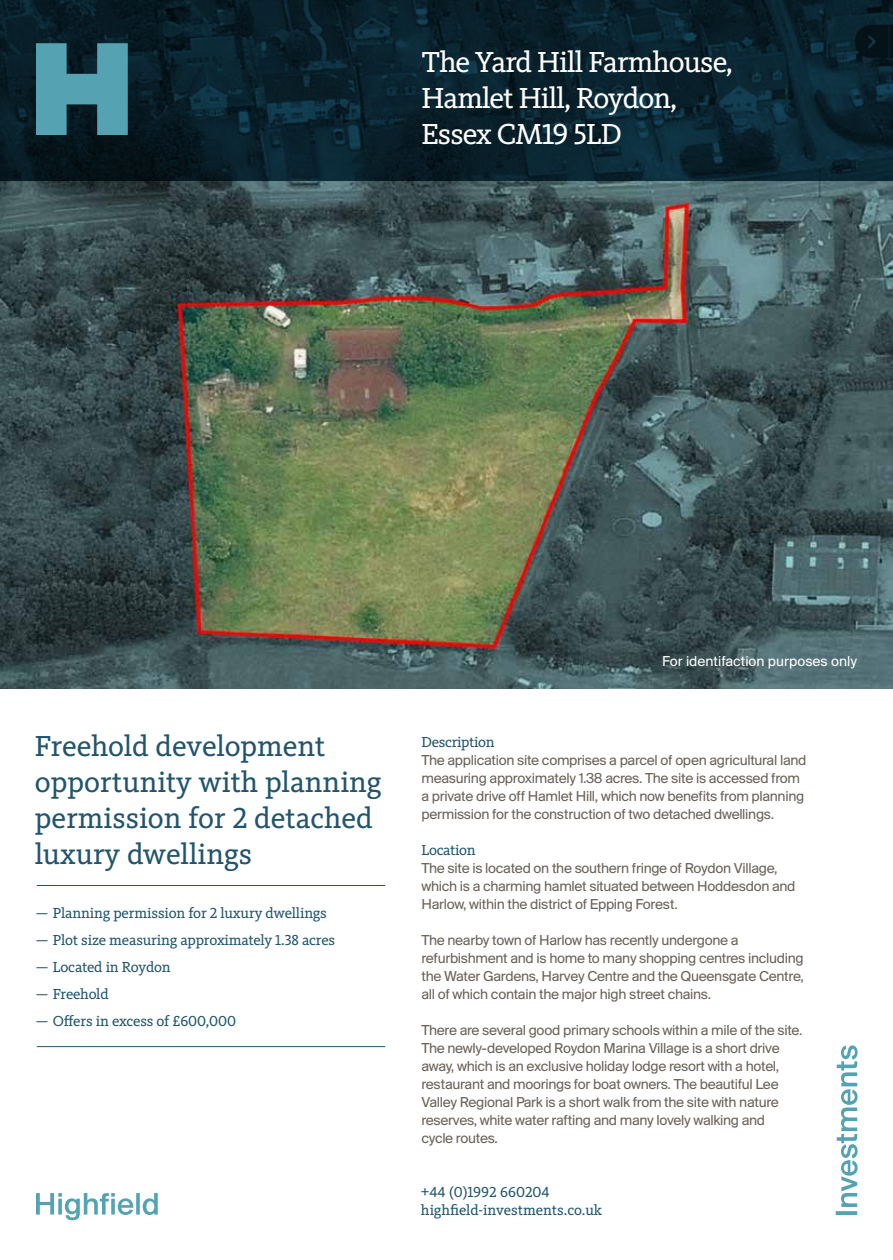
<style>
.page{position:relative;width:893px;height:1260px;background:#fff}
.page>*{position:absolute;margin:0;border:0;box-sizing:border-box;transform-origin:0 0}
.t1{font:30px/36px "Kievit Slab Pro";color:#21556d}
.t2{font:30px/36px "Kievit Slab Pro";letter-spacing:-.03em;color:#fff}
.t3{font:15px/18px "Suisse BP Intl";letter-spacing:-.02em;color:#6b6259}
.t4{font:15px/18px "Kievit Slab Pro";letter-spacing:-.01em;color:#21556d}
.t5{font:15px "Suisse BP Intl";color:#fff}
</style>
<div class="page">
<img style="left:0;top:180px;width:893px;height:508px">
<svg style="left:0;top:0;width:893px;height:180px;background:#09212c"></svg>
<svg style="left:36px;top:43px;width:92px;height:92px;background:#438491"></svg>
<svg style="left:36px;top:1193px;width:122px;height:27px"></svg>
<svg style="left:836px;top:1045px;width:22px;height:170px"></svg>
<hr style="left:37px;top:885px;width:348px;height:1px;background:#21556d">
<hr style="left:37px;top:1046px;width:348px;height:1px;background:#21556d">
<h1 class="t2" style="left:421px;top:44px;width:313px">The Yard Hill Farmhouse,<br>Hamlet Hill, Roydon,<br>Essex CM19 5LD</h1>
<p class="t5" style="left:662px;top:652px;width:196px">For identifaction purposes only</p>
<h1 class="t1" style="left:35px;top:728px;width:348px">Freehold development opportunity with planning permission for 2 detached luxury dwellings</h1>
<p class="t4" style="left:421px;top:733px;width:75px">Description</p>
<p class="t3" style="left:421px;top:751px;width:386px">The application site comprises a parcel of open agricultural land measuring approximately 1.38 acres. The site is accessed from a private drive off Hamlet Hill, which now benefits from planning permission for the construction of two detached dwellings.</p>
<p class="t4" style="left:421px;top:841px;width:56px">Location</p>
<p class="t3" style="left:421px;top:859px;width:376px">The site is located on the southern fringe of Roydon Village, which is a charming hamlet situated between Hoddesdon and<br>Harlow, within the district of Epping Forest.</p>
<p class="t3" style="left:421px;top:931px;width:384px">The nearby town of Harlow has recently undergone a refurbishment and is home to many shopping centres including the Water Gardens, Harvey Centre and the Queensgate Centre, all of which contain the major high street chains.</p>
<p class="t3" style="left:421px;top:1021px;width:383px">There are several good primary schools within a mile of the site.<br>The newly-developed Roydon Marina Village is a short drive away, which is an exclusive holiday lodge resort with a hotel, restaurant and moorings for boat owners. The beautiful Lee Valley Regional Park is a short walk from the site with nature reserves, white water rafting and many lovely walking and<br>cycle routes.</p>
<p class="t4" style="left:36px;top:904px;width:293px">— Planning permission for 2 luxury dwellings</p>
<p class="t4" style="left:36px;top:931px;width:301px">— Plot size measuring approximately 1.38 acres</p>
<p class="t4" style="left:36px;top:958px;width:137px">— Located in Roydon</p>
<p class="t4" style="left:36px;top:985px;width:74px">— Freehold</p>
<p class="t4" style="left:36px;top:1012px;width:202px">— Offers in excess of £600,000</p>
<p class="t4" style="left:421px;top:1183px;width:183px">+44 (0)1992 660204 highfield-investments.co.uk</p>
</div>
